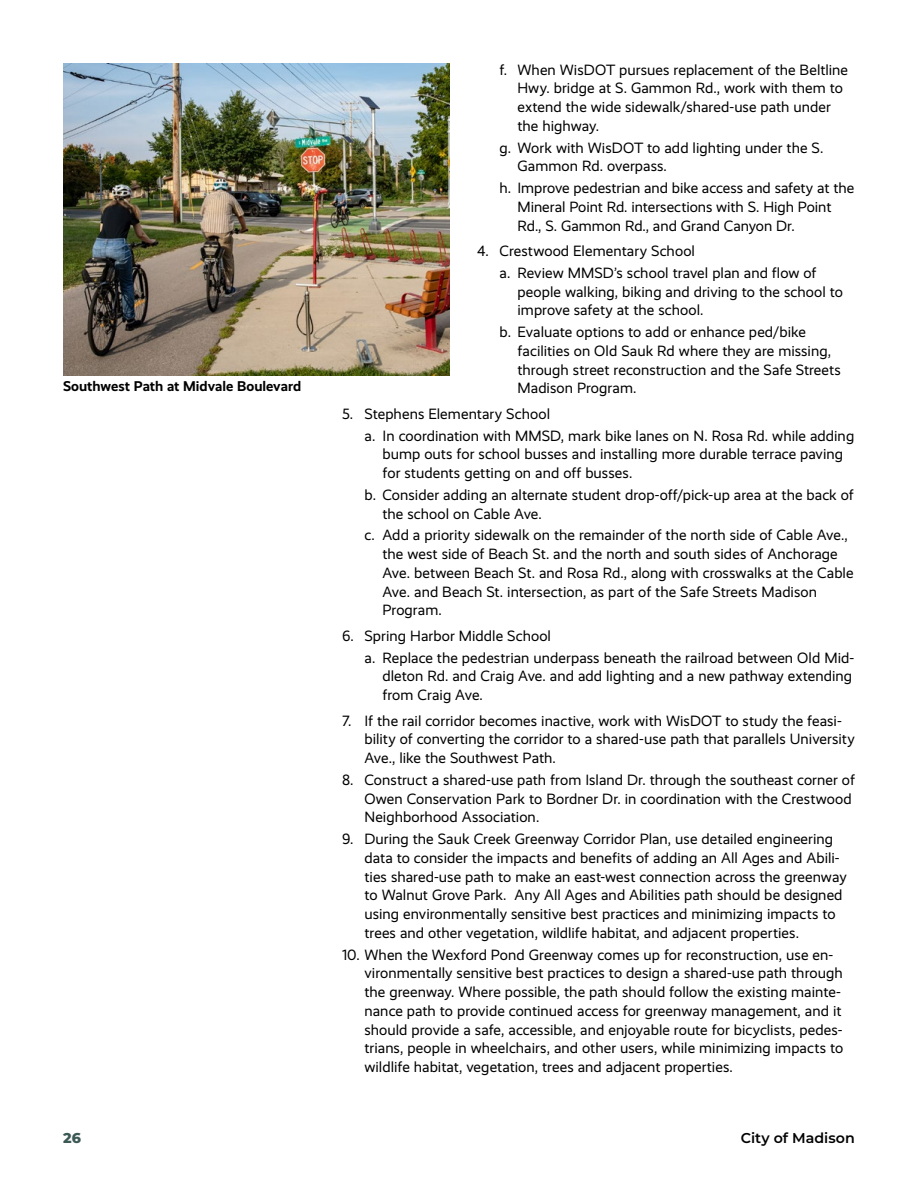
<style>
.page{position:relative;width:918px;height:1188px;background:#fff}
.page>*{position:absolute;margin:0;border:0;box-sizing:border-box;transform-origin:0 0}
.t1{font:15px/18.8px "Realist";letter-spacing:.005em;color:#000}
.t2{font:700 14.25px "Realist";color:#000}
.t3{font:600 14.25px "Montserrat";letter-spacing:.005em;color:#000}
.t4{font:800 14.25px "Montserrat";color:#3c5956}
</style>
<div class="page">
<img style="left:63px;top:63px;width:387px;height:313px">
<p class="t2" style="left:63px;top:378px;width:240px">Southwest Path at Midvale Boulevard</p>
<p class="t1" style="left:518px;top:60px;width:332px;text-indent:-18px">f. When WisDOT pursues replacement of the Beltline Hwy. bridge at S. Gammon Rd., work with them to extend the wide sidewalk/shared-use path under the highway.</p>
<p class="t1" style="left:518px;top:138px;width:308px;text-indent:-18px">g. Work with WisDOT to add lighting under the S.<br>Gammon Rd. overpass.</p>
<p class="t1" style="left:518px;top:179px;width:338px;text-indent:-18px">h. Improve pedestrian and bike access and safety at the<br>Mineral Point Rd. intersections with S. High Point<br>Rd., S. Gammon Rd., and Grand Canyon Dr.</p>
<p class="t1" style="left:500px;top:240px;width:319px;line-height:21.8px;text-indent:-22px">4. Crestwood Elementary School<br>a. Review MMSD’s school travel plan and flow of</p>
<p class="t1" style="left:518px;top:282px;width:327px">people walking, biking and driving to the school to improve safety at the school.</p>
<p class="t1" style="left:518px;top:323px;width:325px;text-indent:-18px">b. Evaluate options to add or enhance ped/bike facilities on Old Sauk Rd where they are missing, through street reconstruction and the Safe Streets Madison Program.</p>
<p class="t1" style="left:364px;top:403px;width:491px;line-height:21.8px;text-indent:-22px">5. Stephens Elementary School<br>a. In coordination with MMSD, mark bike lanes on N. Rosa Rd. while adding</p>
<p class="t1" style="left:382px;top:445px;width:462px">bump outs for school busses and installing more durable terrace paving for students getting on and off busses.</p>
<p class="t1" style="left:382px;top:485px;width:473px;text-indent:-18px">b. Consider adding an alternate student drop-off/pick-up area at the back of the school on Cable Ave.</p>
<p class="t1" style="left:382px;top:526px;width:473px;text-indent:-18px">c. Add a priority sidewalk on the remainder of the north side of Cable Ave., the west side of Beach St. and the north and south sides of Anchorage Ave. between Beach St. and Rosa Rd., along with crosswalks at the Cable Ave. and Beach St. intersection, as part of the Safe Streets Madison Program.</p>
<p class="t1" style="left:364px;top:625px;width:491px;line-height:21.8px;text-indent:-22px">6. Spring Harbor Middle School<br>a. Replace the pedestrian underpass beneath the railroad between Old Mid-</p>
<p class="t1" style="left:382px;top:667px;width:471px">dleton Rd. and Craig Ave. and add lighting and a new pathway extending from Craig Ave.</p>
<p class="t1" style="left:364px;top:711px;width:492px;text-indent:-22px">7. If the rail corridor becomes inactive, work with WisDOT to study the feasi&shy;bility of converting the corridor to a shared-use path that parallels University<br>Ave., like the Southwest Path.</p>
<p class="t1" style="left:364px;top:770px;width:492px;text-indent:-22px">8. Construct a shared-use path from Island Dr. through the southeast corner of<br>Owen Conservation Park to Bordner Dr. in coordination with the Crestwood<br>Neighborhood Association.</p>
<p class="t1" style="left:364px;top:830px;width:484px;text-indent:-22px">9. During the Sauk Creek Greenway Corridor Plan, use detailed engineering data to consider the impacts and benefits of adding an All Ages and Abili&shy;ties shared-use path to make an east-west connection across the greenway to Walnut Grove Park. Any All Ages and Abilities path should be designed using environmentally sensitive best practices and minimizing impacts to trees and other vegetation, wildlife habitat, and adjacent properties.</p>
<p class="t1" style="left:364px;top:945px;width:480px;text-indent:-22px">10. When the Wexford Pond Greenway comes up for reconstruction, use en&shy;vironmentally sensitive best practices to design a shared-use path through the greenway. Where possible, the path should follow the existing mainte&shy;nance path to provide continued access for greenway management, and it should provide a safe, accessible, and enjoyable route for bicyclists, pedes&shy;trians, people in wheelchairs, and other users, while minimizing impacts to wildlife habitat, vegetation, trees and adjacent properties.</p>
<p class="t4" style="left:63px;top:1127px;width:20px">26</p>
<p class="t3" style="left:741px;top:1128px;width:116px">City of Madison</p>
</div>
